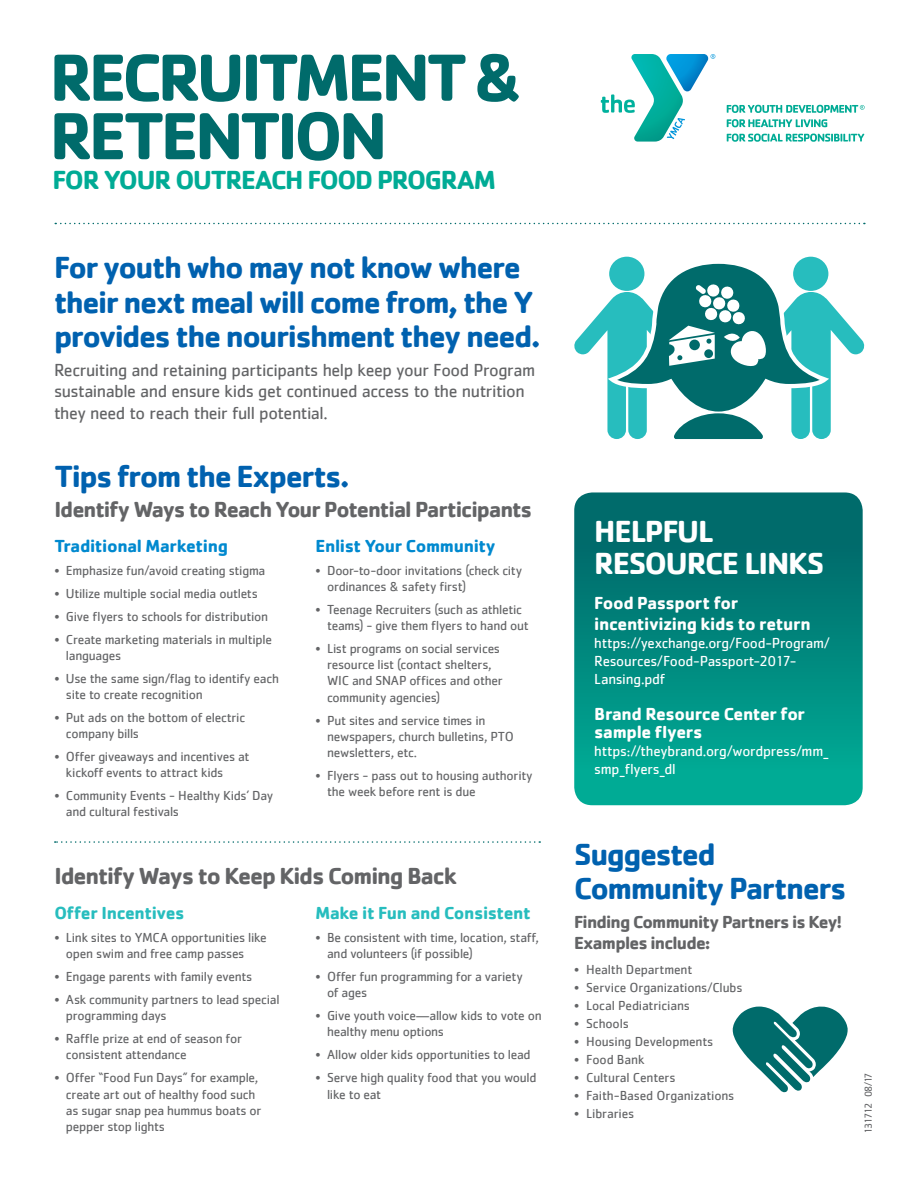
<style>
.page{position:relative;width:918px;height:1188px;background:#fff}
.page>*{position:absolute;margin:0;border:0;box-sizing:border-box;transform-origin:0 0}
.t1{font:700 69px/58.5px "Cachet";letter-spacing:-.06em;color:#006b6b}
.t2{font:700 31.5px/34.5px "Cachet";letter-spacing:-.05em;color:#0061af}
.t3{font:700 31.5px/31.8px "Cachet";letter-spacing:-.04em;color:#fff}
.t4{font:700 27px "Cachet";letter-spacing:-.05em;color:#00ab95}
.t5{font:700 24px "Cachet";letter-spacing:-.045em;color:#636466}
.t6{font:700 22.5px "Cachet";letter-spacing:-.045em;color:#636466}
.t7{font:18px/21.6px "Cachet";letter-spacing:-.025em;color:#636466}
.t8{font:700 18px/21px "Cachet";letter-spacing:-.02em;color:#fff}
.t9{font:700 18px/21.6px "Cachet";letter-spacing:-.045em;color:#636466}
.t10{font:700 18px "Cachet";letter-spacing:-.02em;color:#0089cf}
.t11{font:700 18px "Cachet";letter-spacing:-.02em;color:#27bdbe}
.t12{font:15px/18px "Cachet";letter-spacing:-.015em;color:#fff}
.t13{font:13.5px/16.2px "Cachet";letter-spacing:-.02em;color:#636466}
.t14{font:10.5px "Cachet";letter-spacing:-.115em;color:#636466}
</style>
<div class="page">
<svg style="left:601px;top:54px;width:114px;height:88px"></svg>
<svg style="left:727px;top:119px;width:100px;height:8px"></svg>
<svg style="left:727px;top:134px;width:137px;height:8px"></svg>
<svg style="left:727px;top:105px;width:138px;height:8px"></svg>
<svg style="left:55px;top:223px;width:810px;height:1px"></svg>
<svg style="left:574px;top:492px;width:289px;height:313px;background:#01897f"></svg>
<svg style="left:732px;top:1006px;width:116px;height:86px"></svg>
<svg style="left:55px;top:841px;width:485px;height:2px"></svg>
<svg style="left:574px;top:257px;width:291px;height:182px"></svg>
<h1 class="t1" style="left:50px;top:46px;width:474px">RECRUITMENT &amp;<br>RETENTION</h1>
<h3 class="t4" style="left:53px;top:163px;width:445px">FOR YOUR OUTREACH FOOD PROGRAM</h3>
<h2 class="t2" style="left:54px;top:249px;width:488px">For youth who may not know where their next meal will come from, the Y provides the nourishment they need.</h2>
<h3 class="t7" style="left:54px;top:359px;width:483px">Recruiting and retaining participants help keep your Food Program sustainable and ensure kids get continued access to the nutrition they need to reach their full potential.</h3>
<h2 class="t2" style="left:54px;top:458px;width:297px">Tips from the Experts.</h2>
<h3 class="t6" style="left:54px;top:494px;width:479px">Identify Ways to Reach Your Potential Participants</h3>
<h3 class="t10" style="left:54px;top:534px;width:175px">Traditional Marketing</h3>
<p class="t13" style="left:54px;top:562px;width:212px">• Emphasize fun/avoid creating stigma</p>
<p class="t13" style="left:54px;top:585px;width:205px">• Utilize multiple social media outlets</p>
<p class="t13" style="left:54px;top:608px;width:215px">• Give flyers to schools for distribution</p>
<p class="t13" style="left:66px;top:631px;width:208px;text-indent:-12px">• Create marketing materials in multiple languages</p>
<p class="t13" style="left:66px;top:670px;width:215px;text-indent:-12px">• Use the same sign/flag to identify each site to create recognition</p>
<p class="t13" style="left:66px;top:709px;width:181px;text-indent:-12px">• Put ads on the bottom of electric company bills</p>
<p class="t13" style="left:66px;top:748px;width:185px;text-indent:-12px">• Offer giveaways and incentives at kickoff events to attract kids</p>
<p class="t13" style="left:66px;top:787px;width:209px;text-indent:-12px">• Community Events - Healthy Kids’ Day and cultural festivals</p>
<h3 class="t10" style="left:316px;top:534px;width:182px">Enlist Your Community</h3>
<p class="t13" style="left:327px;top:562px;width:197px;text-indent:-12px">• Door-to-door invitations (check city ordinances &amp; safety first)</p>
<p class="t13" style="left:327px;top:601px;width:203px;text-indent:-12px">• Teenage Recruiters (such as athletic teams) - give them flyers to hand out</p>
<p class="t13" style="left:327px;top:640px;width:177px;text-indent:-12px">• List programs on social services resource list (contact shelters,<br>WIC and SNAP offices and other community agencies)</p>
<p class="t13" style="left:327px;top:712px;width:188px;text-indent:-12px">• Put sites and service times in newspapers, church bulletins, PTO newsletters, etc.</p>
<p class="t13" style="left:327px;top:767px;width:207px;text-indent:-12px">• Flyers - pass out to housing authority the week before rent is due</p>
<h3 class="t5" style="left:54px;top:860px;width:404px">Identify Ways to Keep Kids Coming Back</h3>
<h3 class="t11" style="left:54px;top:901px;width:132px">Offer Incentives</h3>
<p class="t13" style="left:66px;top:929px;width:202px;text-indent:-12px">• Link sites to YMCA opportunities like open swim and free camp passes</p>
<p class="t13" style="left:54px;top:968px;width:199px">• Engage parents with family events</p>
<p class="t13" style="left:66px;top:991px;width:215px;text-indent:-12px">• Ask community partners to lead special programming days</p>
<p class="t13" style="left:66px;top:1030px;width:177px;text-indent:-12px">• Raffle prize at end of season for consistent attendance</p>
<p class="t13" style="left:66px;top:1070px;width:197px;text-indent:-12px">• Offer “Food Fun Days” for example, create art out of healthy food such as sugar snap pea hummus boats or pepper stop lights</p>
<h3 class="t11" style="left:316px;top:901px;width:217px">Make it Fun and Consistent</h3>
<p class="t13" style="left:327px;top:929px;width:213px;text-indent:-12px">• Be consistent with time, location, staff, and volunteers (if possible)</p>
<p class="t13" style="left:327px;top:968px;width:197px;text-indent:-12px">• Offer fun programming for a variety of ages</p>
<p class="t13" style="left:327px;top:1007px;width:216px;text-indent:-12px">• Give youth voice—allow kids to vote on healthy menu options</p>
<p class="t13" style="left:316px;top:1047px;width:217px">• Allow older kids opportunities to lead</p>
<p class="t13" style="left:327px;top:1070px;width:211px;text-indent:-12px">• Serve high quality food that you would like to eat</p>
<h2 class="t3" style="left:594px;top:514px;width:232px">HELPFUL<br>RESOURCE LINKS</h2>
<h3 class="t8" style="left:594px;top:592px;width:218px">Food Passport for incentivizing kids to return</h3>
<p class="t12" style="left:594px;top:633px;width:237px">https://yexchange.org/Food-Program/<br>Resources/Food-Passport-2017-<br>Lansing.pdf</p>
<h3 class="t8" style="left:594px;top:704px;width:212px;line-height:18.6px">Brand Resource Center for sample flyers</h3>
<p class="t12" style="left:594px;top:742px;width:236px">https://theybrand.org/wordpress/mm_ smp_flyers_dl</p>
<h2 class="t2" style="left:574px;top:836px;width:274px">Suggested<br>Community Partners</h2>
<h3 class="t9" style="left:574px;top:910px;width:270px">Finding Community Partners is Key!<br>Examples include:</h3>
<p class="t13" style="left:574px;top:961px;width:120px">• Health Department</p>
<p class="t13" style="left:574px;top:979px;width:170px">• Service Organizations/Clubs</p>
<p class="t13" style="left:574px;top:997px;width:117px">• Local Pediatricians</p>
<p class="t13" style="left:574px;top:1015px;width:56px">• Schools</p>
<p class="t13" style="left:574px;top:1033px;width:141px">• Housing Developments</p>
<p class="t13" style="left:574px;top:1051px;width:72px">• Food Bank</p>
<p class="t13" style="left:574px;top:1069px;width:103px">• Cultural Centers</p>
<p class="t13" style="left:574px;top:1087px;width:162px">• Faith-Based Organizations</p>
<p class="t13" style="left:574px;top:1105px;width:62px">• Libraries</p>
<p class="t14" style="left:862px;top:1134px;width:63px;rotate:-90deg">131712 08/17</p>
</div>
